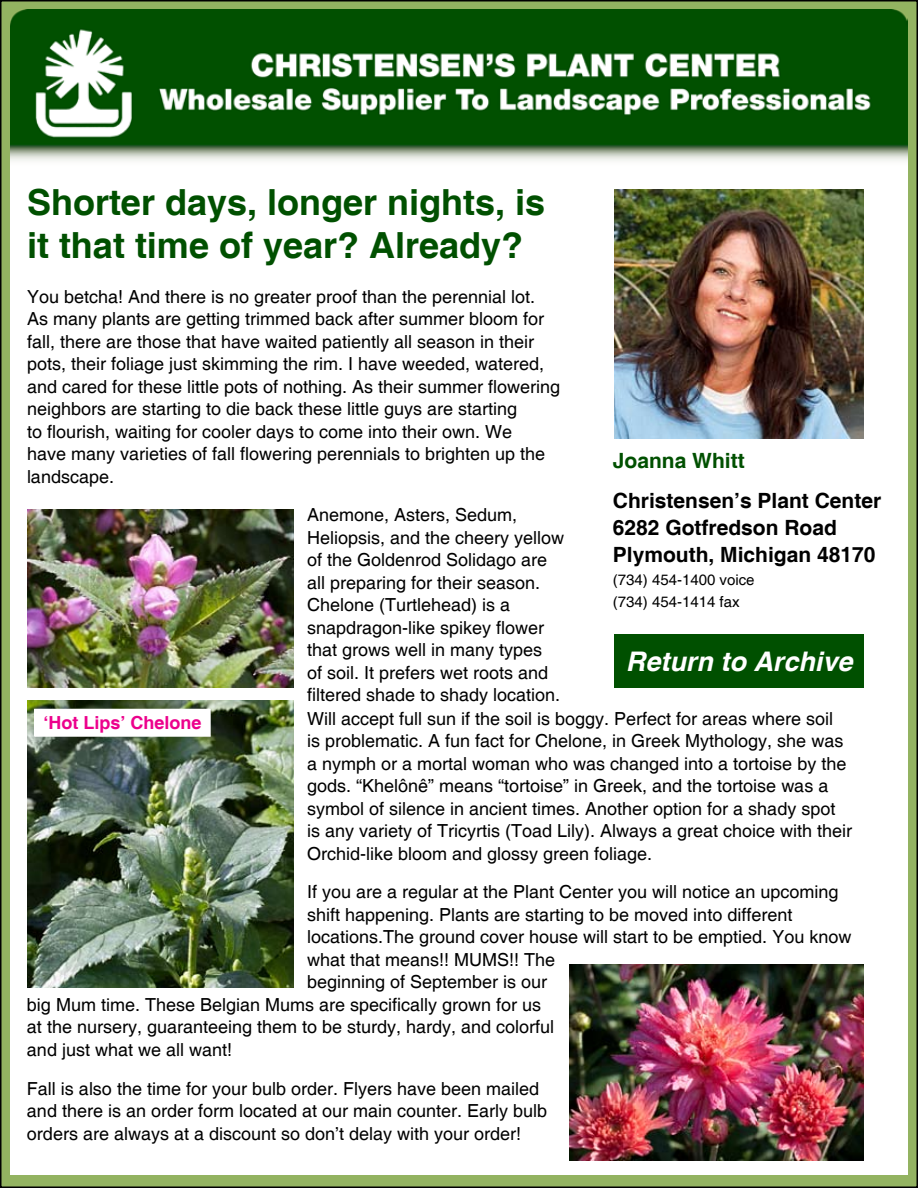
<style>
.page{position:relative;width:918px;height:1188px;background:#fff}
.page>*{position:absolute;margin:0;border:0;box-sizing:border-box;transform-origin:0 0}
.t1{font:700 36px/43.2px "Helvetica";color:#005000}
.t2{font:italic 700 27px "Helvetica";color:#fff}
.t3{font:700 21px/27px "Helvetica";color:#000}
.t4{font:700 21px "Helvetica";color:#005000}
.t5{font:18px/22.5px "Helvetica";color:#000}
.t6{font:700 18px "Helvetica";color:#ec008c}
.t7{font:15px/22.5px "Helvetica";color:#000}
</style>
<div class="page">
<div style="left:1px;top:1px;width:916px;height:1186px;background:#93b361"></div>
<div style="left:10px;top:155px;width:898px;height:1019px;background:#fff"></div>
<img style="left:10px;top:9px;width:898px;height:152px">
<div style="left:614px;top:634px;width:250px;height:54px;background:#005000"></div>
<img style="left:614px;top:189px;width:250px;height:250px">
<img style="left:569px;top:964px;width:295px;height:197px">
<img style="left:27px;top:701px;width:267px;height:287px">
<img style="left:27px;top:510px;width:267px;height:177px">
<div style="left:35px;top:709px;width:175px;height:27px;background:#fff"></div>
<h1 class="t1" style="left:27px;top:183px;width:520px">Shorter days, longer nights, is it that time of year? Already?</h1>
<p class="t5" style="left:27px;top:286px;width:535px">You betcha! And there is no greater proof than the perennial lot.<br>As many plants are getting trimmed back after summer bloom for fall, there are those that have waited patiently all season in their pots, their foliage just skimming the rim. I have weeded, watered, and cared for these little pots of nothing. As their summer flowering neighbors are starting to die back these little guys are starting<br>to flourish, waiting for cooler days to come into their own. We<br>have many varieties of fall flowering perennials to brighten up the landscape.</p>
<p class="t5" style="left:307px;top:504px;width:259px">Anemone, Asters, Sedum,<br>Heliopsis, and the cheery yellow of the Goldenrod Solidago are all preparing for their season.<br>Chelone (Turtlehead) is a snapdragon-like spikey flower that grows well in many types<br>of soil. It prefers wet roots and filtered shade to shady location.</p>
<p class="t4" style="left:613px;top:447px;width:133px">Joanna Whitt</p>
<p class="t3" style="left:613px;top:488px;width:270px">Christensen’s Plant Center<br>6282 Gotfredson Road<br>Plymouth, Michigan 48170</p>
<p class="t7" style="left:613px;top:569px;width:143px">(734) 454-1400 voice (734) 454-1414 fax</p>
<h2 class="t2" style="left:626px;top:645px;width:228px">Return to Archive</h2>
<p class="t5" style="left:307px;top:708px;width:547px">Will accept full sun if the soil is boggy. Perfect for areas where soil<br>is problematic. A fun fact for Chelone, in Greek Mythology, she was a nymph or a mortal woman who was changed into a tortoise by the gods. “Khelônê” means “tortoise” in Greek, and the tortoise was a symbol of silence in ancient times. Another option for a shady spot is any variety of Tricyrtis (Toad Lily). Always a great choice with their Orchid-like bloom and glossy green foliage.</p>
<p class="t5" style="left:307px;top:881px;width:533px">If you are a regular at the Plant Center you will notice an upcoming</p>
<p class="t5" style="left:307px;top:904px;width:487px">shift happening. Plants are starting to be moved into different</p>
<p class="t5" style="left:307px;top:926px;width:546px">locations.The ground cover house will start to be emptied. You know</p>
<p class="t5" style="left:307px;top:949px;width:250px">what that means!! MUMS!! The</p>
<p class="t5" style="left:307px;top:971px;width:242px">beginning of September is our</p>
<p class="t5" style="left:27px;top:994px;width:516px">big Mum time. These Belgian Mums are specifically grown for us</p>
<p class="t5" style="left:27px;top:1016px;width:529px">at the nursery, guaranteeing them to be sturdy, hardy, and colorful</p>
<p class="t5" style="left:27px;top:1039px;width:207px">and just what we all want!</p>
<p class="t5" style="left:27px;top:1078px;width:522px">Fall is also the time for your bulb order. Flyers have been mailed and there is an order form located at our main counter. Early bulb orders are always at a discount so don’t delay with your order!</p>
<p class="t6" style="left:43px;top:712px;width:160px">‘Hot Lips’ Chelone</p>
</div>
